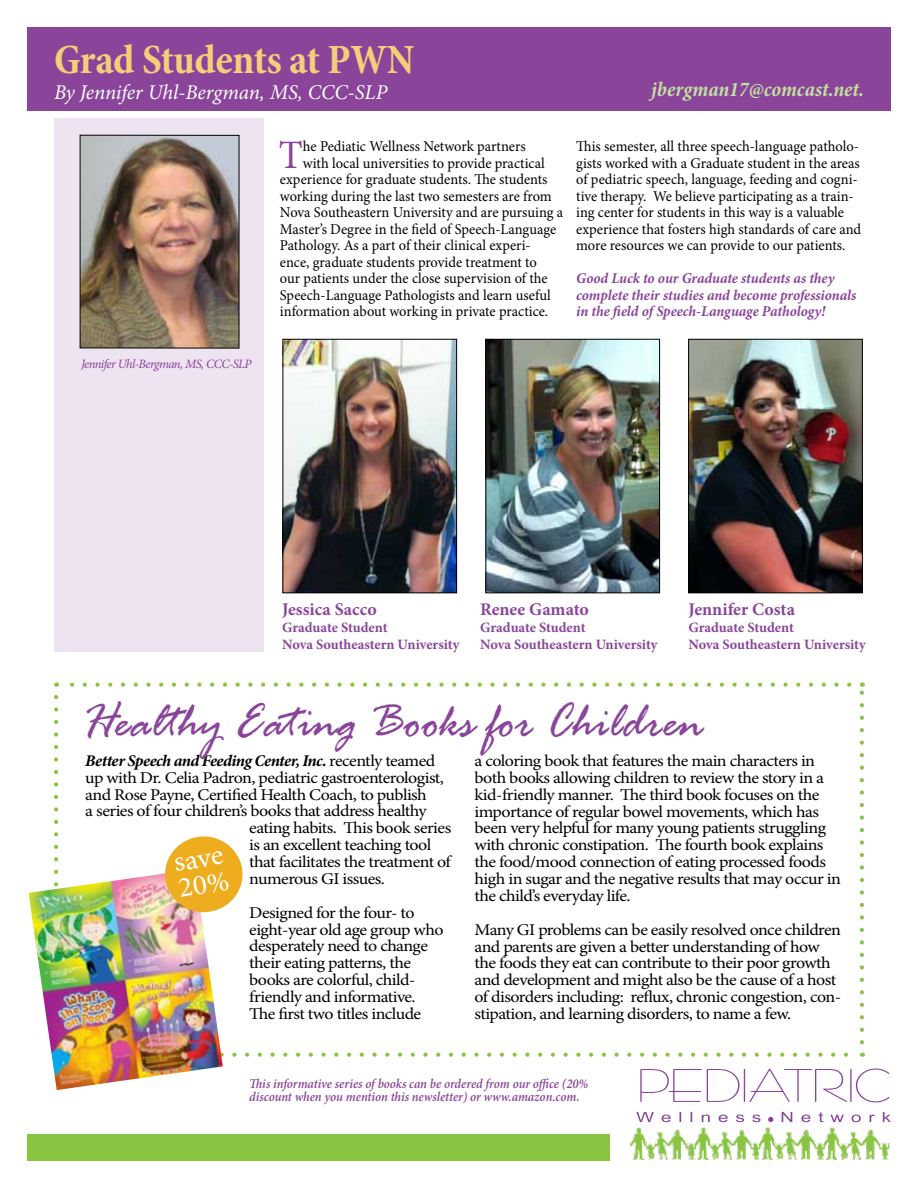
<style>
.page{position:relative;width:918px;height:1188px;background:#fff}
.page>*{position:absolute;margin:0;border:0;box-sizing:border-box;transform-origin:0 0}
.t1{font:italic 52.5px "Rage";color:#8a459a;scale:.94 1}
.t2{font:700 condensed 42px "Minion Pro";letter-spacing:-.015em;color:#f4ce79}
.t3{font:40.35px "Minion Pro";color:#8a459a}
.t4{font:28.5px "Minion Pro";color:#fff;scale:1.05 1}
.t5{font:italic 21px "Minion Pro";letter-spacing:-.005em;color:#fff}
.t6{font:italic 700 condensed 21px "Minion Pro";color:#c3e2a0}
.t7{font:700 17.85px "Minion Pro";color:#8a459a}
.t8{font:16.5px/17px "Minion Pro";letter-spacing:-.03em;color:#000;scale:1.09 1}
.t9{font:italic 700 condensed 16.5px "Minion Pro";letter-spacing:-.035em;color:#000;scale:1.09 1}
.t10{font:15px/16.5px "Minion Pro";color:#000}
.t11{font:italic 700 15px/16.5px "Minion Pro";letter-spacing:-.005em;color:#8a459a}
.t12{font:700 14.25px/17.1px "Minion Pro";letter-spacing:-.005em;color:#8a459a}
.t13{font:italic 600 13.5px/13.5px "Minion Pro";letter-spacing:-.005em;color:#8a459a;scale:.93 1}
.t14{font:italic 12.75px "Minion Pro";letter-spacing:-.045em;color:#8a459a}
.s1{font-weight:400;font-style:normal;font-stretch:normal}
</style>
<div class="page">
<div style="left:54px;top:119px;width:210px;height:533px;background:#eee3f0"></div>
<div style="left:27px;top:1134px;width:583px;height:27px;background:#88c540"></div>
<img style="left:630px;top:1127px;width:259px;height:33px">
<svg style="left:640px;top:1068px;width:250px;height:34px"></svg>
<svg style="left:636px;top:1112px;width:255px;height:10px"></svg>
<img style="left:690px;top:341px;width:170px;height:250px">
<div style="left:688px;top:339px;width:174px;height:254px;border:1px solid #000"></div>
<img style="left:285px;top:341px;width:170px;height:250px">
<div style="left:283px;top:339px;width:174px;height:254px;border:1px solid #000"></div>
<img style="left:488px;top:341px;width:170px;height:250px">
<div style="left:486px;top:339px;width:174px;height:254px;border:1px solid #000"></div>
<div style="left:27px;top:27px;width:864px;height:84px;background:#8a459a"></div>
<svg style="left:223px;top:1053px;width:625px;height:4px"></svg>
<svg style="left:54px;top:697px;width:4px;height:165px"></svg>
<svg style="left:860px;top:683px;width:4px;height:359px"></svg>
<svg style="left:56px;top:683px;width:793px;height:4px"></svg>
<img style="left:29px;top:869px;width:194px;height:221px">
<div style="left:165px;top:836px;width:78px;height:76px;background:#edad1f;border-radius:50%"></div>
<img style="left:82px;top:137px;width:155px;height:209px">
<div style="left:80px;top:135px;width:159px;height:213px;border:1px solid #000"></div>
<h2 class="t2" style="left:54px;top:31px;width:362px">Grad Students at PWN</h2>
<p class="t5" style="left:54px;top:78px;width:335px">By Jennifer Uhl-Bergman, MS, CCC-SLP</p>
<p class="t6" style="left:651px;top:74px;width:214px">jbergman17@comcast.net.</p>
<h3 class="t3" style="left:279px;top:128px;width:26px">T</h3>
<p class="t10" style="left:303px;top:138px;width:224px">he Pediatic Wellness Network partners</p>
<p class="t10" style="left:303px;top:155px;width:243px">with local universities to provide practical</p>
<p class="t10" style="left:280px;top:171px;width:269px">experience for graduate students. The students</p>
<p class="t10" style="left:280px;top:188px;width:273px">working during the last two semesters are from</p>
<p class="t10" style="left:280px;top:204px;width:285px">Nova Southeastern University and are pursuing a</p>
<p class="t10" style="left:280px;top:221px;width:278px">Master’s Degree in the field of Speech-Language</p>
<p class="t10" style="left:280px;top:237px;width:252px">Pathology. As a part of their clinical experi-</p>
<p class="t10" style="left:280px;top:254px;width:259px">ence, graduate students provide treatment to</p>
<p class="t10" style="left:280px;top:270px;width:269px">our patients under the close supervision of the</p>
<p class="t10" style="left:280px;top:287px;width:272px">Speech-Language Pathologists and learn useful</p>
<p class="t10" style="left:280px;top:303px;width:270px">information about working in private practice.</p>
<p class="t10" style="left:576px;top:138px;width:287px">This semester, all three speech-language patholo&shy;gists worked with a Graduate student in the areas of pediatric speech, language, feeding and cogni&shy;tive therapy. We believe participating as a train&shy;ing center for students in this way is a valuable experience that fosters high standards of care and more resources we can provide to our patients.</p>
<p class="t11" style="left:576px;top:270px;width:282px">Good Luck to our Graduate students as they complete their studies and become professionals in the field of Speech-Language Pathology!</p>
<p class="t14" style="left:81px;top:355px;width:172px">Jennifer Uhl-Bergman, MS, CCC-SLP</p>
<p class="t7" style="left:282px;top:597px;width:96px">Jessica Sacco</p>
<p class="t12" style="left:282px;top:619px;width:179px">Graduate Student<br>Nova Southeastern University</p>
<p class="t7" style="left:480px;top:597px;width:110px">Renee Gamato</p>
<p class="t12" style="left:480px;top:619px;width:179px">Graduate Student<br>Nova Southeastern University</p>
<p class="t7" style="left:688px;top:597px;width:108px">Jennifer Costa</p>
<p class="t12" style="left:688px;top:619px;width:179px">Graduate Student<br>Nova Southeastern University</p>
<h1 class="t1" style="left:81px;top:693px;width:665px">Healthy Eating Books for Children</h1>
<p class="t9" style="left:85px;top:749px;width:323px">Better Speech and Feeding Center, Inc. <span class="s1">recently teamed</span></p>
<p class="t8" style="left:85px;top:769px;width:331px">up with Dr. Celia Padron, pediatric gastroenterologist,</p>
<p class="t8" style="left:85px;top:786px;width:315px">and Rose Payne, Certified Health Coach, to publish</p>
<p class="t8" style="left:85px;top:803px;width:315px">a series of four children’s books that address healthy</p>
<p class="t8" style="left:249px;top:820px;width:187px">eating habits. This book series</p>
<p class="t8" style="left:249px;top:837px;width:169px">is an excellent teaching tool</p>
<p class="t8" style="left:249px;top:853px;width:186px">that facilitates the treatment of</p>
<p class="t8" style="left:249px;top:870px;width:126px">numerous GI issues.</p>
<p class="t8" style="left:249px;top:904px;width:180px">Designed for the four- to eight-year old age group who desperately need to change their eating patterns, the books are colorful, child&shy;friendly and informative.<br>The first two titles include</p>
<p class="t8" style="left:475px;top:752px;width:338px">a coloring book that features the main characters in both books allowing children to review the story in a kid-friendly manner. The third book focuses on the importance of regular bowel movements, which has been very helpful for many young patients struggling with chronic constipation. The fourth book explains the food/mood connection of eating processed foods high in sugar and the negative results that may occur in the child’s everyday life.</p>
<p class="t8" style="left:475px;top:921px;width:338px">Many GI problems can be easily resolved once children and parents are given a better understanding of how the foods they eat can contribute to their poor growth and development and might also be the cause of a host of disorders including: reflux, chronic congestion, con&shy;stipation, and learning disorders, to name a few.</p>
<h3 class="t4" style="left:171px;top:844px;width:49px;rotate:-10deg">save</h3>
<p class="t13" style="left:249px;top:1076px;width:366px">This informative series of books can be ordered from our office (20% discount when you mention this newsletter) or www.amazon.com.</p>
</div>
